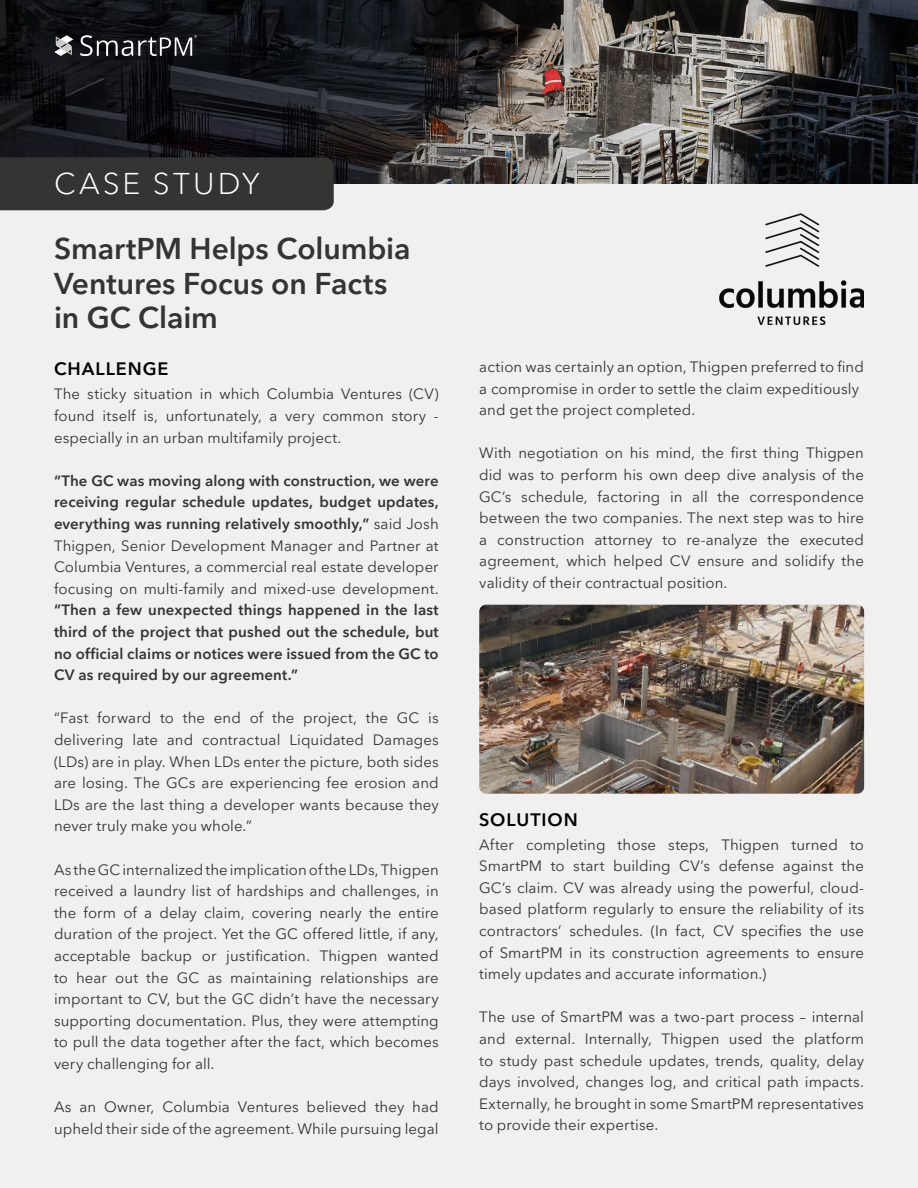
<style>
.page{position:relative;width:918px;height:1188px;background:#fff}
.page>*{position:absolute;margin:0;border:0;box-sizing:border-box;transform-origin:0 0}
.t1{font:600 30px/34.5px "Avenir Next LT Pro";letter-spacing:-.005em;color:#343433}
.t2{font:300 30px "Avenir Next LT Pro";letter-spacing:.105em;color:#fff}
.t3{font:600 18px "Avenir Next LT Pro";letter-spacing:.05em;color:#000}
.t4{font:15px/21.6px "Avenir Next LT Pro";letter-spacing:.005em;color:#343433;text-align:justify}
.t5{font:600 15px/21.6px "Avenir Next LT Pro";letter-spacing:.01em;color:#343433;text-align:justify}
.s1{font-weight:600}
</style>
<div class="page">
<div style="left:0;top:184px;width:918px;height:1004px;background:#f1f0f0"></div>
<img style="left:0;top:0;width:918px;height:184px">
<div style="left:0;top:157px;width:334px;height:53px;background:#343433"></div>
<img style="left:54px;top:36px;width:143px;height:20px">
<img style="left:720px;top:214px;width:144px;height:110px">
<img style="left:479px;top:605px;width:385px;height:189px">
<h1 class="t2" style="left:54px;top:166px;width:207px">CASE STUDY</h1>
<h1 class="t1" style="left:54px;top:232px;width:358px">SmartPM Helps Columbia<br>Ventures Focus on Facts in GC Claim</h1>
<p class="t3" style="left:54px;top:358px;width:116px">CHALLENGE</p>
<p class="t4" style="left:54px;top:383px;width:386px">The sticky situation in which Columbia Ventures (CV) found itself is, unfortunately, a very common story - especially in an urban multifamily project.</p>
<p class="t4" style="left:54px;top:470px;width:386px"><span class="s1">“The GC was moving along with construction, we were receiving regular schedule updates, budget updates, everything was running relatively smoothly,”</span> said Josh Thigpen, Senior Development Manager and Partner at Columbia Ventures, a commercial real estate developer focusing on multi-family and mixed-use development.</p>
<p class="t5" style="left:54px;top:599px;width:386px">“Then a few unexpected things happened in the last third of the project that pushed out the schedule, but no official claims or notices were issued from the GC to CV as required by our agreement.”</p>
<p class="t4" style="left:54px;top:707px;width:386px">“Fast forward to the end of the project, the GC is delivering late and contractual Liquidated Damages (LDs) are in play. When LDs enter the picture, both sides are losing. The GCs are experiencing fee erosion and LDs are the last thing a developer wants because they never truly make you whole.”</p>
<p class="t4" style="left:54px;top:859px;width:386px">As the GC internalized the implication of the LDs, Thigpen received a laundry list of hardships and challenges, in the form of a delay claim, covering nearly the entire duration of the project. Yet the GC offered little, if any, acceptable backup or justification. Thigpen wanted to hear out the GC as maintaining relationships are important to CV, but the GC didn’t have the necessary supporting documentation. Plus, they were attempting to pull the data together after the fact, which becomes very challenging for all.</p>
<p class="t4" style="left:54px;top:1096px;width:386px">As an Owner, Columbia Ventures believed they had upheld their side of the agreement. While pursuing legal</p>
<p class="t4" style="left:479px;top:356px;width:386px;text-align:left">action was certainly an option, Thigpen preferred to find a compromise in order to settle the claim expeditiously and get the project completed.</p>
<p class="t4" style="left:479px;top:442px;width:386px">With negotiation on his mind, the first thing Thigpen did was to perform his own deep dive analysis of the GC’s schedule, factoring in all the correspondence between the two companies. The next step was to hire a construction attorney to re-analyze the executed agreement, which helped CV ensure and solidify the validity of their contractual position.</p>
<p class="t3" style="left:479px;top:808px;width:100px">SOLUTION</p>
<p class="t4" style="left:479px;top:834px;width:386px">After completing those steps, Thigpen turned to SmartPM to start building CV’s defense against the GC’s claim. CV was already using the powerful, cloud&shy;based platform regularly to ensure the reliability of its contractors’ schedules. (In fact, CV specifies the use of SmartPM in its construction agreements to ensure timely updates and accurate information.)</p>
<p class="t4" style="left:479px;top:1006px;width:386px">The use of SmartPM was a two-part process – internal and external. Internally, Thigpen used the platform to study past schedule updates, trends, quality, delay days involved, changes log, and critical path impacts.<br>Externally, he brought in some SmartPM representatives to provide their expertise.</p>
</div>
